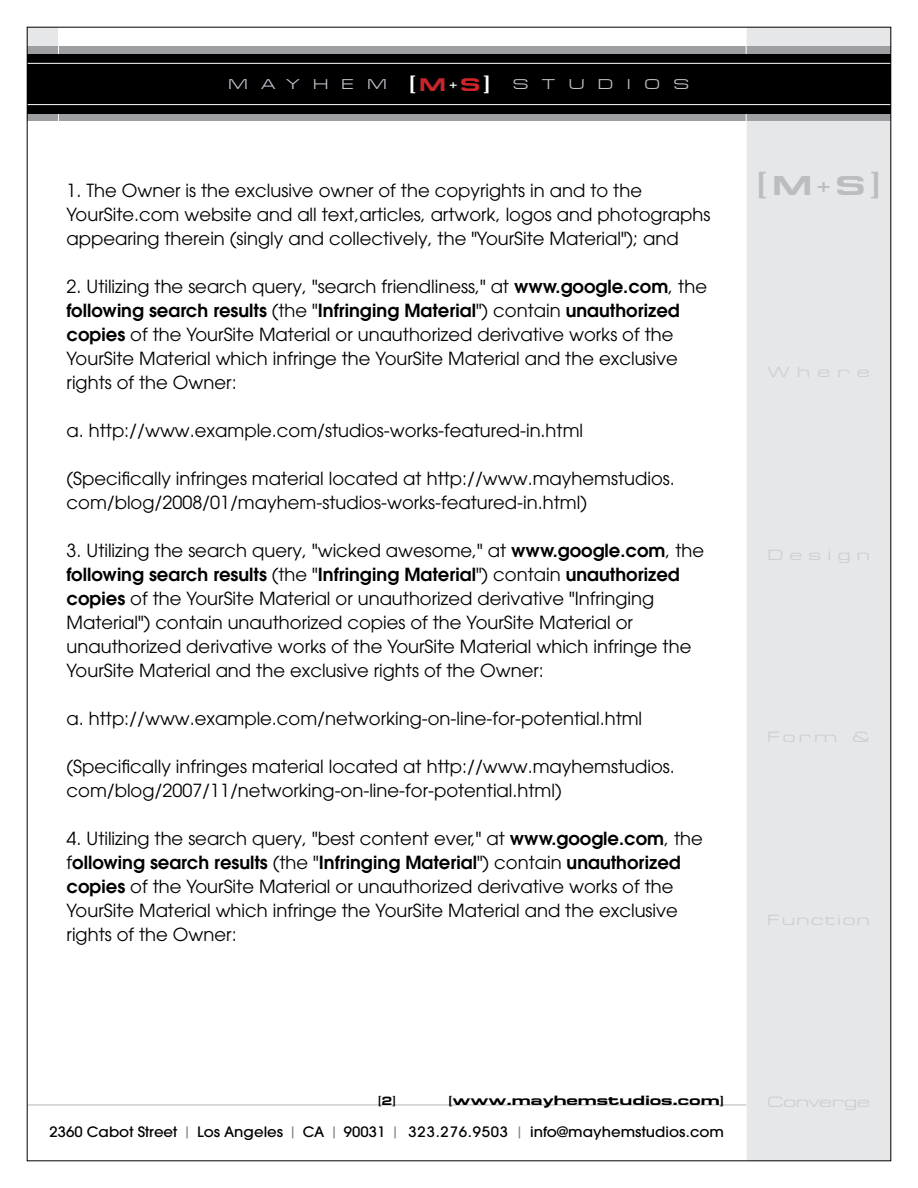
<style>
.page{position:relative;width:918px;height:1188px;background:#fff}
.page>*{position:absolute;margin:0;border:0;box-sizing:border-box;transform-origin:0 0}
.t1{font:700 30.6px "Micro Extended";color:#bcbdc0;scale:1.19 1}
.t2{font:18px/24px "Avant Garde";color:#000}
.t3{font:14.85px "Micro Extended";letter-spacing:.09em;color:#ccced0;scale:1.19 1}
.t4{font:14.85px "Micro Extended";color:#ccced0;scale:1.19 1}
.t5{font:500 14.25px "Avant Garde";color:#000;scale:1.05 1}
.t6{font:14.25px "Micro Extended";letter-spacing:.79em;color:#c2c2cd;scale:1.19 1}
.t7{font:700 13.5px "Micro Extended";color:#000;scale:1.2 1}
.t8{font:700 12px "Micro Extended";color:#000}
.s1{font-weight:700;font-size:20.4px;color:#fff}
.s2{font-weight:700;font-size:18.3px;color:#c9252c}
.s3{font-size:16.35px;color:#fff}
.s4{font-weight:700;font-size:18.3px;color:#d2232a}
.s5{font-weight:600}
.s6{font-size:27.45px}
.s7{font-weight:400;font-size:27.45px}
.s8{font-size:12px}
.s9{font-weight:400;color:#808285}
</style>
<div class="page">
<div style="left:27px;top:27px;width:32px;height:72px;background:#e6e7e8"></div>
<div style="left:746px;top:27px;width:145px;height:1134px;background:#e6e7e8"></div>
<div style="left:27px;top:47px;width:864px;height:74px;background:#9d9fa2"></div>
<hr style="left:746px;top:12px;width:1px;height:1163px;background:#fff">
<hr style="left:58px;top:14px;width:1px;height:111px;background:#fff">
<div style="left:27px;top:54px;width:864px;height:60px;background:#000"></div>
<hr style="left:27px;top:1105px;width:719px;height:1px;background:#b2b4b6">
<hr style="left:13px;top:63px;width:892px;height:1px;background:#fff">
<hr style="left:13px;top:104px;width:892px;height:1px;background:#fff">
<p class="t6" style="left:228px;top:77px;width:389px">MAYHEM <span class="s1">[</span><span class="s2">M</span><span class="s3">+</span><span class="s4">S</span><span class="s1">]</span> STUDIOS</p>
<p class="t2" style="left:67px;top:178px;width:645px">1. The Owner is the exclusive owner of the copyrights in and to the<br>YourSite.com website and all text,articles, artwork, logos and photographs appearing therein (singly and collectively, the "YourSite Material"); and</p>
<p class="t2" style="left:67px;top:274px;width:642px">2. Utilizing the search query, "search friendliness," at <span class="s5">www.google.com</span>, the <span class="s5">following search results</span> (the "<span class="s5">Infringing Material</span>") contain <span class="s5">unauthorized copies</span> of the YourSite Material or unauthorized derivative works of the YourSite Material which infringe the YourSite Material and the exclusive rights of the Owner:</p>
<p class="t2" style="left:67px;top:418px;width:518px">a. http://www.example.com/studios-works-featured-in.html</p>
<p class="t2" style="left:67px;top:466px;width:610px">(Specifically infringes material located at http://www.mayhemstudios. com/blog/2008/01/mayhem-studios-works-featured-in.html)</p>
<p class="t2" style="left:67px;top:538px;width:639px">3. Utilizing the search query, "wicked awesome," at <span class="s5">www.google.com</span>, the <span class="s5">following search results</span> (the "<span class="s5">Infringing Material</span>") contain <span class="s5">unauthorized copies</span> of the YourSite Material or unauthorized derivative "Infringing Material") contain unauthorized copies of the YourSite Material or unauthorized derivative works of the YourSite Material which infringe the YourSite Material and the exclusive rights of the Owner:</p>
<p class="t2" style="left:67px;top:706px;width:577px">a. http://www.example.com/networking-on-line-for-potential.html</p>
<p class="t2" style="left:67px;top:754px;width:610px">(Specifically infringes material located at http://www.mayhemstudios. com/blog/2007/11/networking-on-line-for-potential.html)</p>
<p class="t2" style="left:67px;top:826px;width:638px">4. Utilizing the search query, "best content ever," at <span class="s5">www.google.com</span>, the f<span class="s5">ollowing search results</span> (the "<span class="s5">Infringing Material</span>") contain <span class="s5">unauthorized copies</span> of the YourSite Material or unauthorized derivative works of the YourSite Material which infringe the YourSite Material and the exclusive rights of the Owner:</p>
<h1 class="t1" style="left:757px;top:167px;width:105px">[<span class="s6">M</span><span class="s7">+</span><span class="s6">S</span>]</h1>
<p class="t3" style="left:768px;top:365px;width:87px">Where</p>
<p class="t3" style="left:768px;top:547px;width:87px">Design</p>
<p class="t3" style="left:768px;top:729px;width:87px">Form &amp;</p>
<p class="t3" style="left:768px;top:912px;width:87px">Function</p>
<p class="t8" style="left:378px;top:1094px;width:19px">[2]</p>
<p class="t7" style="left:448px;top:1092px;width:231px"><span class="s8">[</span>www.mayhemstudios.com<span class="s8">]</span></p>
<p class="t4" style="left:768px;top:1094px;width:87px">Converge</p>
<p class="t5" style="left:50px;top:1123px;width:644px">2360 Cabot Street <span class="s9">|</span> Los Angeles <span class="s9">|</span> CA <span class="s9">|</span> 90031 <span class="s9">|</span> 323.276.9503 <span class="s9">|</span> info@mayhemstudios.com</p>
</div>
